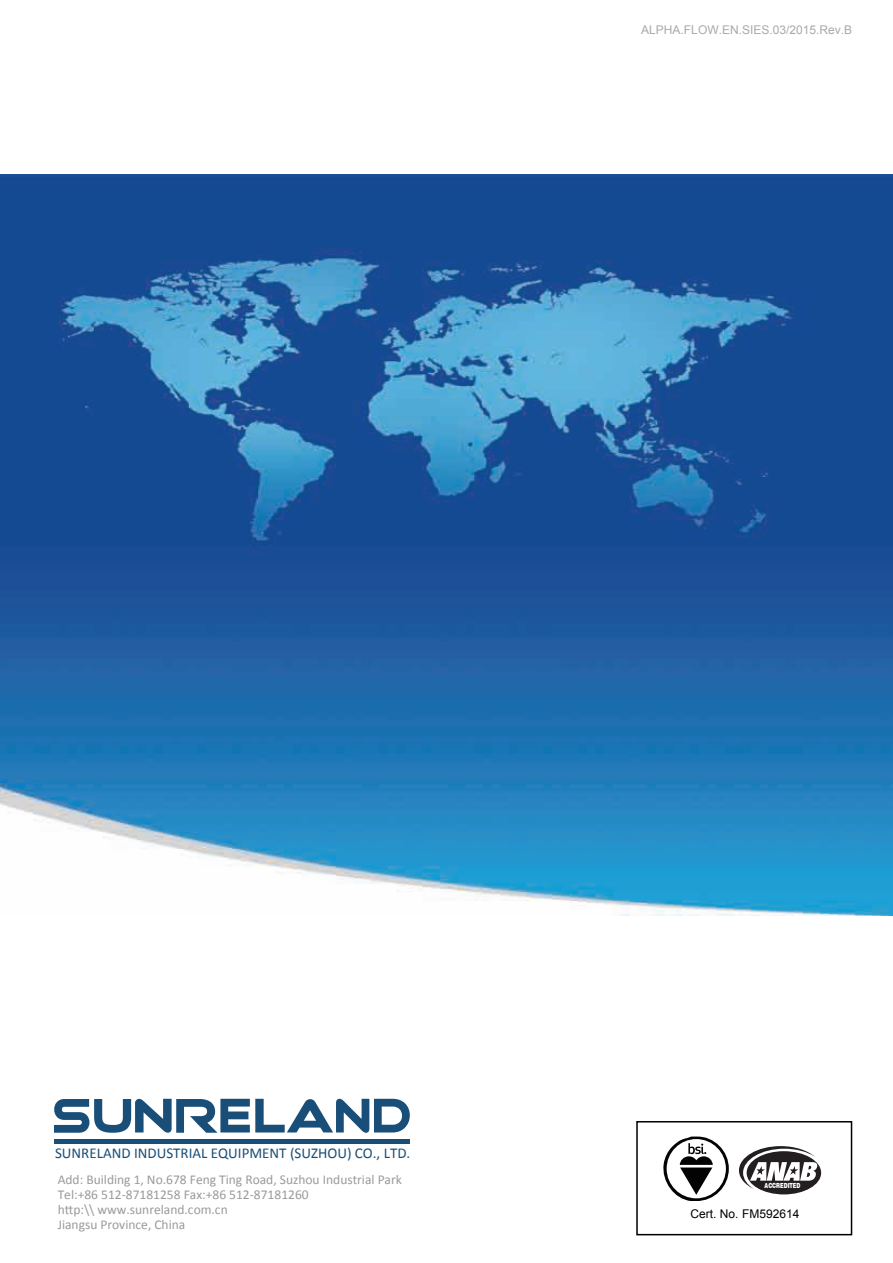
<style>
.page{position:relative;width:893px;height:1263px;background:#fff}
.page>*{position:absolute;margin:0;border:0;box-sizing:border-box;transform-origin:0 0}
.t1{font:15px "Calibri";color:#184e78}
.t2{font:13.5px/15px "Calibri";color:#989a9d}
.t3{font:12px "Arial";color:#a8a9ad}
.t4{font:12px "Arial";color:#000}
.t5{font:900 7.05px "Swiss 721 BT";color:#fff;scale:.72 1}
</style>
<div class="page">
<img style="left:0;top:175px;width:893px;height:740px">
<svg style="left:54px;top:1098px;width:356px;height:35px"></svg>
<div style="left:54px;top:1139px;width:356px;height:5px;background:#184e78"></div>
<div style="left:747px;top:1151px;width:74px;height:43px;background:#231f20;border-radius:50%"></div>
<svg style="left:739px;top:1146px;width:79px;height:43px"></svg>
<svg style="left:663px;top:1136px;width:66px;height:65px"></svg>
<div style="left:636px;top:1121px;width:216px;height:114px;border:2px solid #000"></div>
<p class="t3" style="left:641px;top:22px;width:212px">ALPHA.FLOW.EN.SIES.03/2015.Rev.B</p>
<p class="t1" style="left:55px;top:1143px;width:357px">SUNRELAND INDUSTRIAL EQUIPMENT (SUZHOU) CO., LTD.</p>
<p class="t2" style="left:58px;top:1172px;width:346px">Add: Building 1, No.678 Feng Ting Road, Suzhou Industrial Park Tel:+86 512-87181258 Fax:+86 512-87181260<br>http:\\ www.sunreland.com.cn<br>Jiangsu Province, China</p>
<p class="t5" style="left:765px;top:1181px;width:51px">ACCREDITED</p>
<p class="t4" style="left:691px;top:1206px;width:110px">Cert. No. FM592614</p>
</div>
